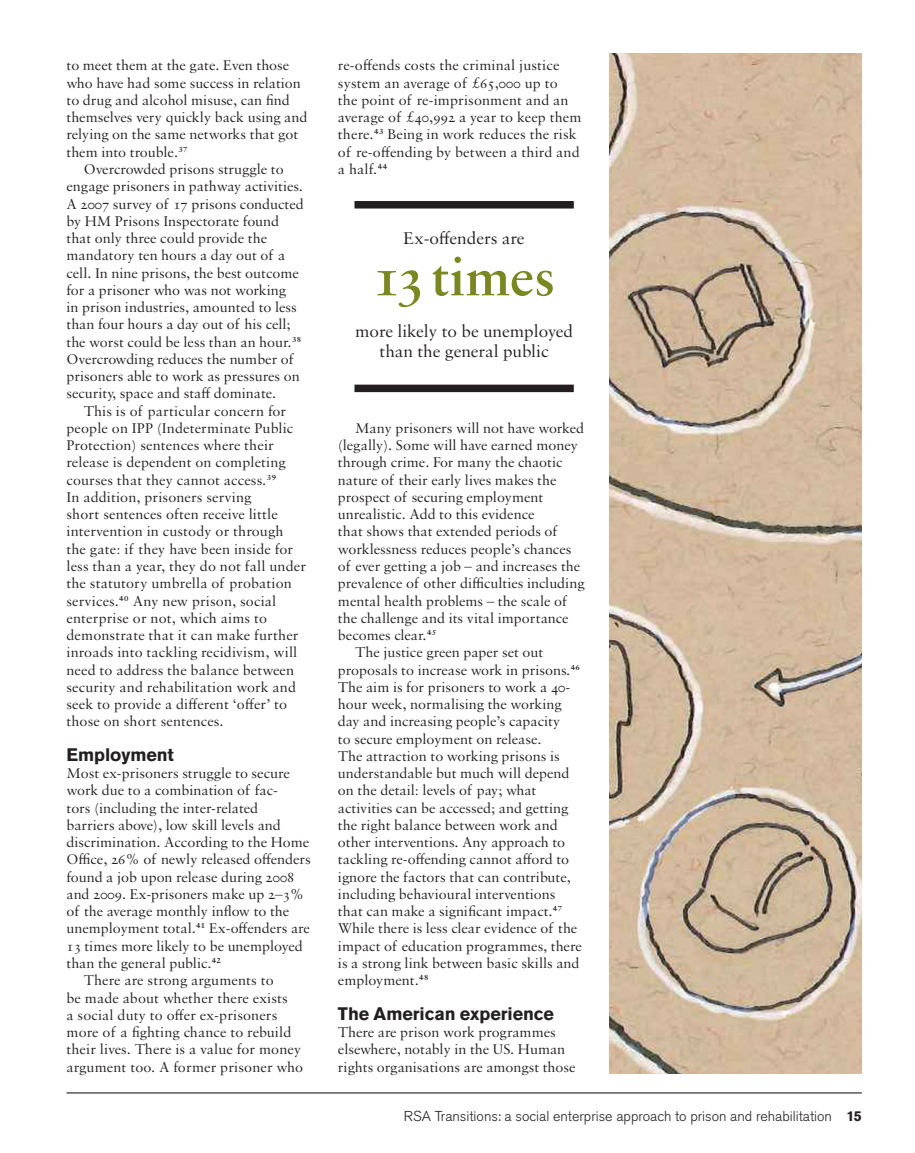
<style>
.page{position:relative;width:915px;height:1153px;background:#fff}
.page>*{position:absolute;margin:0;border:0;box-sizing:border-box;transform-origin:0 0}
.t1{font:600 57px "Sabon MT Std";letter-spacing:-.005em;color:#7b8721}
.t2{font:18px/20.2px "Sabon MT Std";color:#231f20;text-align:center}
.t3{font:700 18px "Akzidenz Grotesk Std";letter-spacing:-.005em;color:#231f20}
.t4{font:15px/17.2px "Sabon MT Std";color:#231f20}
.t5{font:300 14.25px "Akzidenz Grotesk Std";color:#231f20}
.s1{font-weight:700}
</style>
<div class="page">
<hr style="left:66px;top:1092px;width:795px;height:1px;background:#231f20">
<img style="left:609px;top:53px;width:252px;height:1020px">
<div style="left:354px;top:201px;width:219px;height:7px;background:#231f20"></div>
<div style="left:354px;top:384px;width:219px;height:8px;background:#231f20"></div>
<p class="t4" style="left:66px;top:57px;width:224px">to meet them at the gate. Even those</p>
<p class="t4" style="left:66px;top:74px;width:236px">who have had some success in relation</p>
<p class="t4" style="left:66px;top:91px;width:225px">to drug and alcohol misuse, can find</p>
<p class="t4" style="left:66px;top:108px;width:242px">themselves very quickly back using and</p>
<p class="t4" style="left:66px;top:126px;width:233px">relying on the same networks that got</p>
<p class="t4" style="left:66px;top:143px;width:123px">them into trouble.37</p>
<p class="t4" style="left:84px;top:160px;width:201px">Overcrowded prisons struggle to</p>
<p class="t4" style="left:66px;top:177px;width:238px">engage prisoners in pathway activities.</p>
<p class="t4" style="left:66px;top:195px;width:239px">A 2007 survey of 17 prisons conducted</p>
<p class="t4" style="left:66px;top:212px;width:214px">by HM Prisons Inspectorate found</p>
<p class="t4" style="left:66px;top:229px;width:202px">that only three could provide the</p>
<p class="t4" style="left:66px;top:246px;width:220px">mandatory ten hours a day out of a</p>
<p class="t4" style="left:66px;top:264px;width:234px">cell. In nine prisons, the best outcome</p>
<p class="t4" style="left:66px;top:281px;width:221px">for a prisoner who was not working</p>
<p class="t4" style="left:66px;top:298px;width:232px">in prison industries, amounted to less</p>
<p class="t4" style="left:66px;top:315px;width:226px">than four hours a day out of his cell;</p>
<p class="t4" style="left:66px;top:333px;width:236px">the worst could be less than an hour.38</p>
<p class="t4" style="left:66px;top:350px;width:229px">Overcrowding reduces the number of</p>
<p class="t4" style="left:66px;top:367px;width:234px">prisoners able to work as pressures on</p>
<p class="t4" style="left:66px;top:384px;width:211px">security, space and staff dominate.</p>
<p class="t4" style="left:84px;top:402px;width:204px">This is of particular concern for</p>
<p class="t4" style="left:66px;top:419px;width:228px">people on IPP (Indeterminate Public</p>
<p class="t4" style="left:66px;top:436px;width:209px">Protection) sentences where their</p>
<p class="t4" style="left:66px;top:453px;width:221px">release is dependent on completing</p>
<p class="t4" style="left:66px;top:471px;width:211px">courses that they cannot access.39</p>
<p class="t4" style="left:66px;top:488px;width:186px">In addition, prisoners serving</p>
<p class="t4" style="left:66px;top:505px;width:213px">short sentences often receive little</p>
<p class="t4" style="left:66px;top:522px;width:218px">intervention in custody or through</p>
<p class="t4" style="left:66px;top:540px;width:228px">the gate: if they have been inside for</p>
<p class="t4" style="left:66px;top:557px;width:241px">less than a year, they do not fall under</p>
<p class="t4" style="left:66px;top:574px;width:227px">the statutory umbrella of probation</p>
<p class="t4" style="left:66px;top:591px;width:211px">services.40 Any new prison, social</p>
<p class="t4" style="left:66px;top:609px;width:202px">enterprise or not, which aims to</p>
<p class="t4" style="left:66px;top:626px;width:233px">demonstrate that it can make further</p>
<p class="t4" style="left:66px;top:643px;width:232px">inroads into tackling recidivism, will</p>
<p class="t4" style="left:66px;top:660px;width:229px">need to address the balance between</p>
<p class="t4" style="left:66px;top:678px;width:231px">security and rehabilitation work and</p>
<p class="t4" style="left:66px;top:695px;width:222px">seek to provide a different ‘offer’ to</p>
<p class="t4" style="left:66px;top:712px;width:158px">those on short sentences.</p>
<p class="t3" style="left:66px;top:744px;width:109px">Employment</p>
<p class="t4" style="left:66px;top:764px;width:225px">Most ex-prisoners struggle to secure</p>
<p class="t4" style="left:66px;top:781px;width:212px">work due to a combination of fac-</p>
<p class="t4" style="left:66px;top:798px;width:193px">tors (including the inter-related</p>
<p class="t4" style="left:66px;top:816px;width:216px">barriers above), low skill levels and</p>
<p class="t4" style="left:66px;top:833px;width:244px">discrimination. According to the Home</p>
<p class="t4" style="left:66px;top:850px;width:246px">Office, 26% of newly released offenders</p>
<p class="t4" style="left:66px;top:867px;width:229px">found a job upon release during 2008</p>
<p class="t4" style="left:66px;top:885px;width:239px">and 2009 . Ex-prisoners make up 2–3%</p>
<p class="t4" style="left:66px;top:902px;width:224px">of the average monthly inflow to the</p>
<p class="t4" style="left:66px;top:919px;width:245px">unemployment total.41 Ex-offenders are</p>
<p class="t4" style="left:66px;top:936px;width:238px">13 times more likely to be unemployed</p>
<p class="t4" style="left:66px;top:954px;width:156px">than the general public.42</p>
<p class="t4" style="left:84px;top:971px;width:191px">There are strong arguments to</p>
<p class="t4" style="left:66px;top:988px;width:223px">be made about whether there exists</p>
<p class="t4" style="left:66px;top:1005px;width:212px">a social duty to offer ex-prisoners</p>
<p class="t4" style="left:66px;top:1023px;width:226px">more of a fighting chance to rebuild</p>
<p class="t4" style="left:66px;top:1040px;width:236px">their lives. There is a value for money</p>
<p class="t4" style="left:66px;top:1057px;width:238px">argument too. A former prisoner who</p>
<p class="t4" style="left:338px;top:57px;width:245px">re-offends costs the criminal justice system an average of £65,000 up to<br>the point of re-imprisonment and an average of £40,99 2 a year to keep them there.43 Being in work reduces the risk of re-offending by between a third and a half.44</p>
<p class="t2" style="left:403px;top:228px;width:122px">Ex-offenders are</p>
<h1 class="t1" style="left:373px;top:242px;width:184px">13 times</h1>
<p class="t2" style="left:355px;top:320px;width:219px">more likely to be unemployed than the general public</p>
<p class="t4" style="left:355px;top:419px;width:230px">Many prisoners will not have worked</p>
<p class="t4" style="left:338px;top:436px;width:241px">(legally). Some will have earned money</p>
<p class="t4" style="left:338px;top:453px;width:226px">through crime. For many the chaotic</p>
<p class="t4" style="left:338px;top:471px;width:220px">nature of their early lives makes the</p>
<p class="t4" style="left:338px;top:488px;width:207px">prospect of securing employment</p>
<p class="t4" style="left:338px;top:505px;width:198px">unrealistic. Add to this evidence</p>
<p class="t4" style="left:338px;top:522px;width:221px">that shows that extended periods of</p>
<p class="t4" style="left:338px;top:540px;width:235px">worklessness reduces people’s chances</p>
<p class="t4" style="left:338px;top:557px;width:244px">of ever getting a job – and increases the</p>
<p class="t4" style="left:338px;top:574px;width:248px">prevalence of other difficulties including</p>
<p class="t4" style="left:338px;top:591px;width:230px">mental health problems – the scale of</p>
<p class="t4" style="left:338px;top:609px;width:232px">the challenge and its vital importance</p>
<p class="t4" style="left:338px;top:626px;width:100px">becomes clear.45</p>
<p class="t4" style="left:355px;top:643px;width:189px">The justice green paper set out</p>
<p class="t4" style="left:338px;top:660px;width:243px">proposals to increase work in prisons.46</p>
<p class="t4" style="left:338px;top:678px;width:234px">The aim is for prisoners to work a 40-</p>
<p class="t4" style="left:338px;top:695px;width:225px">hour week, normalising the working</p>
<p class="t4" style="left:338px;top:712px;width:224px">day and increasing people’s capacity</p>
<p class="t4" style="left:338px;top:729px;width:205px">to secure employment on release.</p>
<p class="t4" style="left:338px;top:747px;width:223px">The attraction to working prisons is</p>
<p class="t4" style="left:338px;top:764px;width:233px">understandable but much will depend</p>
<p class="t4" style="left:338px;top:781px;width:200px">on the detail: levels of pay; what</p>
<p class="t4" style="left:338px;top:798px;width:232px">activities can be accessed; and getting</p>
<p class="t4" style="left:338px;top:816px;width:221px">the right balance between work and</p>
<p class="t4" style="left:338px;top:833px;width:229px">other interventions. Any approach to</p>
<p class="t4" style="left:338px;top:850px;width:232px">tackling re-offending cannot afford to</p>
<p class="t4" style="left:338px;top:867px;width:234px">ignore the factors that can contribute,</p>
<p class="t4" style="left:338px;top:885px;width:219px">including behavioural interventions</p>
<p class="t4" style="left:338px;top:902px;width:226px">that can make a significant impact.47</p>
<p class="t4" style="left:338px;top:919px;width:241px">While there is less clear evidence of the</p>
<p class="t4" style="left:338px;top:936px;width:245px">impact of education programmes, there</p>
<p class="t4" style="left:338px;top:954px;width:243px">is a strong link between basic skills and</p>
<p class="t4" style="left:338px;top:971px;width:92px">employment.48</p>
<p class="t3" style="left:338px;top:1002px;width:217px">The American experience</p>
<p class="t4" style="left:338px;top:1023px;width:239px">There are prison work programmes elsewhere, notably in the US. Human rights organisations are amongst those</p>
<p class="t5" style="left:403px;top:1108px;width:459px">RSA Transitions: a social enterprise approach to prison and rehabilitation <span class="s1">15</span></p>
</div>
